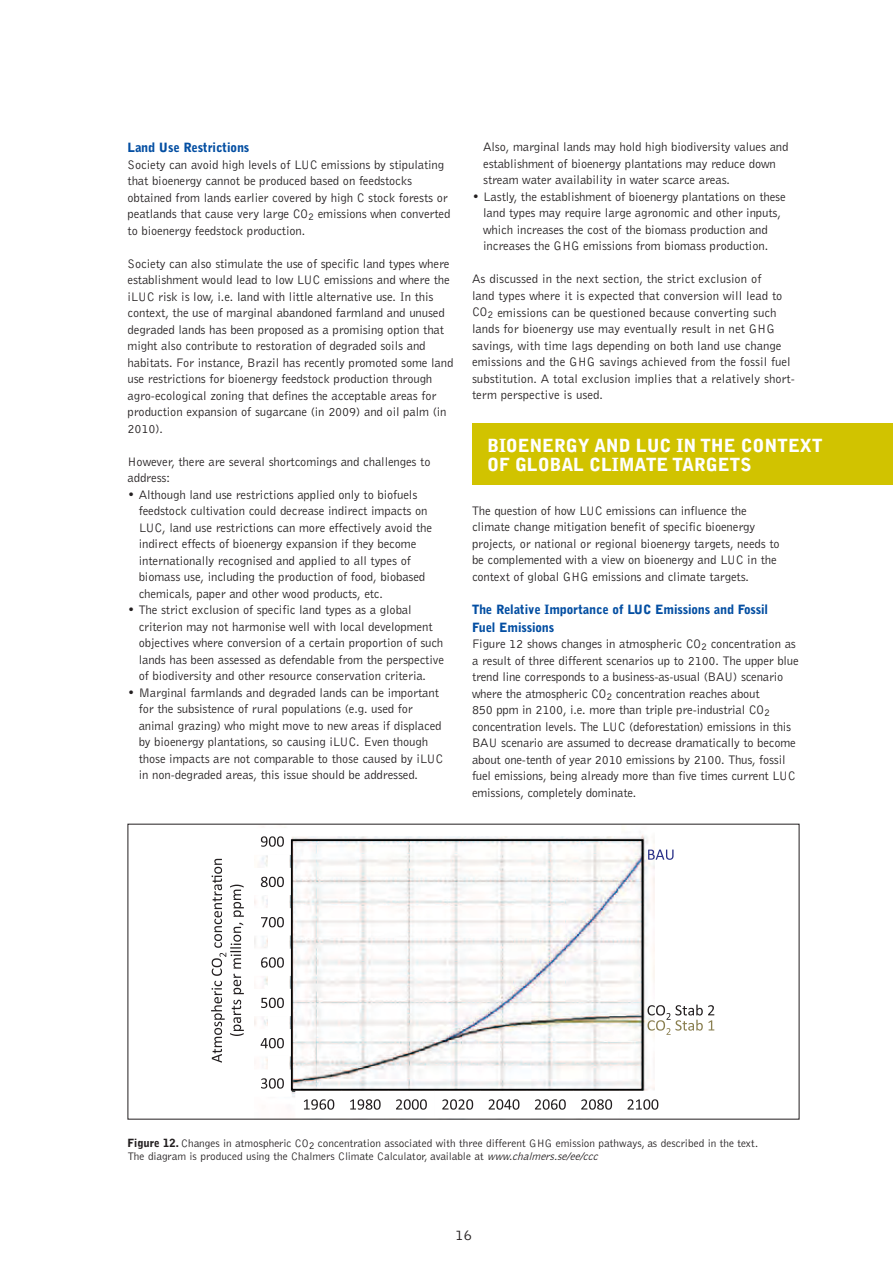
<style>
.page{position:relative;width:893px;height:1263px;background:#fff}
.page>*{position:absolute;margin:0;border:0;box-sizing:border-box;transform-origin:0 0}
.t1{font:900 18px/19.5px "Bell Gothic";letter-spacing:-.01em;color:#fff}
.t2{font:15px "Bell Gothic BT";color:#231f20}
.t3{font:12.75px/16.5px "Bell Gothic BT";letter-spacing:-.01em;color:#231f20}
.t4{font:900 12.75px/18px "Bell Gothic BT";letter-spacing:-.01em;color:#034ea2}
.t5{font:300 11.25px/13.5px "Bell Gothic";color:#231f20}
.s1{font-weight:900}
.s2{font-style:italic}
</style>
<div class="page">
<div style="left:472px;top:423px;width:421px;height:62px;background:#d1c300"></div>
<img style="left:255px;top:835px;width:399px;height:262px">
<div style="left:268px;top:854px;width:22px;height:17px;background:#fff;border:2px solid #fff"></div>
<div style="left:268px;top:894px;width:22px;height:17px;background:#fff;border:2px solid #fff"></div>
<div style="left:268px;top:935px;width:22px;height:16px;background:#fff"></div>
<div style="left:268px;top:975px;width:22px;height:17px;background:#fff;border:2px solid #fff"></div>
<div style="left:268px;top:1015px;width:22px;height:17px;background:#fff;border:2px solid #fff"></div>
<div style="left:268px;top:1055px;width:22px;height:17px;background:#fff"></div>
<div style="left:253px;top:828px;width:39px;height:27px;background:#fff"></div>
<svg style="left:261px;top:828px;width:360px;height:19px"></svg>
<div style="left:253px;top:868px;width:38px;height:27px;background:#fff"></div>
<div style="left:253px;top:868px;width:39px;height:27px;border:1px solid #fff"></div>
<svg style="left:261px;top:877px;width:23px;height:10px"></svg>
<div style="left:253px;top:908px;width:39px;height:27px;background:#fff;border:1px solid #fff"></div>
<svg style="left:261px;top:917px;width:23px;height:10px"></svg>
<div style="left:253px;top:949px;width:39px;height:27px;background:#fff;border:1px solid #fff"></div>
<svg style="left:261px;top:957px;width:23px;height:11px"></svg>
<div style="left:253px;top:989px;width:38px;height:26px;background:#fff"></div>
<div style="left:253px;top:989px;width:39px;height:27px;border:1px solid #fff"></div>
<svg style="left:261px;top:998px;width:23px;height:10px"></svg>
<div style="left:253px;top:1029px;width:39px;height:27px;background:#fff;border:1px solid #fff"></div>
<svg style="left:261px;top:1038px;width:23px;height:10px"></svg>
<div style="left:253px;top:1070px;width:39px;height:26px;background:#fff;border:1px solid #fff"></div>
<svg style="left:261px;top:1078px;width:23px;height:11px"></svg>
<div style="left:296px;top:1091px;width:46px;height:26px;background:#fff"></div>
<svg style="left:304px;top:1099px;width:30px;height:11px"></svg>
<div style="left:342px;top:1091px;width:46px;height:26px;background:#fff"></div>
<svg style="left:350px;top:1099px;width:31px;height:11px"></svg>
<div style="left:388px;top:1091px;width:46px;height:26px;background:#fff"></div>
<svg style="left:396px;top:1099px;width:31px;height:11px"></svg>
<div style="left:435px;top:1091px;width:45px;height:26px;background:#fff"></div>
<svg style="left:442px;top:1099px;width:31px;height:11px"></svg>
<div style="left:481px;top:1091px;width:46px;height:26px;background:#fff"></div>
<svg style="left:489px;top:1099px;width:30px;height:11px"></svg>
<div style="left:527px;top:1091px;width:46px;height:26px;background:#fff"></div>
<svg style="left:535px;top:1099px;width:31px;height:11px"></svg>
<div style="left:574px;top:1091px;width:45px;height:26px;background:#fff"></div>
<svg style="left:581px;top:1099px;width:31px;height:11px"></svg>
<div style="left:620px;top:1091px;width:46px;height:26px;background:#fff"></div>
<svg style="left:627px;top:1099px;width:31px;height:11px"></svg>
<svg style="left:648px;top:849px;width:26px;height:11px"></svg>
<svg style="left:647px;top:1004px;width:67px;height:31px"></svg>
<div style="left:291px;top:839px;width:352px;height:251px;border:2px solid #030505"></div>
<svg style="left:211px;top:859px;width:33px;height:204px"></svg>
<p class="t4" style="left:128px;top:138px;width:123px">Land Use Restrictions</p>
<p class="t3" style="left:128px;top:156px;width:324px">Society can avoid high levels of LUC emissions by stipulating that bioenergy cannot be produced based on feedstocks obtained from lands earlier covered by high C stock forests or peatlands that cause very large CO<sub>2</sub> emissions when converted to bioenergy feedstock production.</p>
<p class="t3" style="left:128px;top:255px;width:327px">Society can also stimulate the use of specific land types where establishment would lead to low LUC emissions and where the iLUC risk is low, i.e. land with little alternative use. In this context, the use of marginal abandoned farmland and unused degraded lands has been proposed as a promising option that might also contribute to restoration of degraded soils and habitats. For instance, Brazil has recently promoted some land use restrictions for bioenergy feedstock production through agro-ecological zoning that defines the acceptable areas for production expansion of sugarcane (in 2009) and oil palm (in 2010).</p>
<p class="t3" style="left:128px;top:453px;width:304px">However, there are several shortcomings and challenges to address:</p>
<p class="t3" style="left:139px;top:486px;width:295px;text-indent:-11px">• Although land use restrictions applied only to biofuels feedstock cultivation could decrease indirect impacts on LUC, land use restrictions can more effectively avoid the indirect effects of bioenergy expansion if they become internationally recognised and applied to all types of biomass use, including the production of food, biobased chemicals, paper and other wood products, etc.</p>
<p class="t3" style="left:139px;top:601px;width:307px;text-indent:-11px">• The strict exclusion of specific land types as a global criterion may not harmonise well with local development objectives where conversion of a certain proportion of such lands has been assessed as defendable from the perspective of biodiversity and other resource conservation criteria.</p>
<p class="t3" style="left:139px;top:684px;width:306px;text-indent:-11px">• Marginal farmlands and degraded lands can be important for the subsistence of rural populations (e.g. used for animal grazing) who might move to new areas if displaced by bioenergy plantations, so causing iLUC. Even though those impacts are not comparable to those caused by iLUC in non-degraded areas, this issue should be addressed.</p>
<p class="t3" style="left:483px;top:139px;width:307px">Also, marginal lands may hold high biodiversity values and establishment of bioenergy plantations may reduce down stream water availability in water scarce areas.</p>
<p class="t3" style="left:472px;top:188px;width:315px;text-align:center">• Lastly, the establishment of bioenergy plantations on these land types may require large agronomic and other inputs, which increases the cost of the biomass production and increases the GHG emissions from biomass production.</p>
<p class="t3" style="left:472px;top:271px;width:325px">As discussed in the next section, the strict exclusion of<br>land types where it is expected that conversion will lead to CO<sub>2</sub> emissions can be questioned because converting such lands for bioenergy use may eventually result in net GHG savings, with time lags depending on both land use change emissions and the GHG savings achieved from the fossil fuel substitution. A total exclusion implies that a relatively short&shy;term perspective is used.</p>
<h1 class="t1" style="left:487px;top:436px;width:337px">BIOENERGY AND LUC IN THE CONTEXT<br>OF GLOBAL CLIMATE TARGETS</h1>
<p class="t3" style="left:472px;top:502px;width:309px">The question of how LUC emissions can influence the climate change mitigation benefit of specific bioenergy projects, or national or regional bioenergy targets, needs to be complemented with a view on bioenergy and LUC in the context of global GHG emissions and climate targets.</p>
<p class="t4" style="left:472px;top:600px;width:298px">The Relative Importance of LUC Emissions and Fossil<br>Fuel Emissions</p>
<p class="t3" style="left:472px;top:635px;width:328px">Figure 12 shows changes in atmospheric CO<sub>2</sub> concentration as a result of three different scenarios up to 2100. The upper blue trend line corresponds to a business-as-usual (BAU) scenario where the atmospheric CO<sub>2</sub> concentration reaches about<br>850 ppm in 2100, i.e. more than triple pre-industrial CO<sub>2 </sub>concentration levels. The LUC (deforestation) emissions in this BAU scenario are assumed to decrease dramatically to become about one-tenth of year 2010 emissions by 2100. Thus, fossil fuel emissions, being already more than five times current LUC emissions, completely dominate.</p>
<p class="t5" style="left:128px;top:1137px;width:632px"><span class="s1">Figure 12.</span> Changes in atmospheric CO<sub>2</sub> concentration associated with three different GHG emission pathways, as described in the text.<br>The diagram is produced using the Chalmers Climate Calculator, available at <span class="s2">www.chalmers.se/ee/ccc</span></p>
<p class="t2" style="left:455px;top:1226px;width:18px">16</p>
</div>
